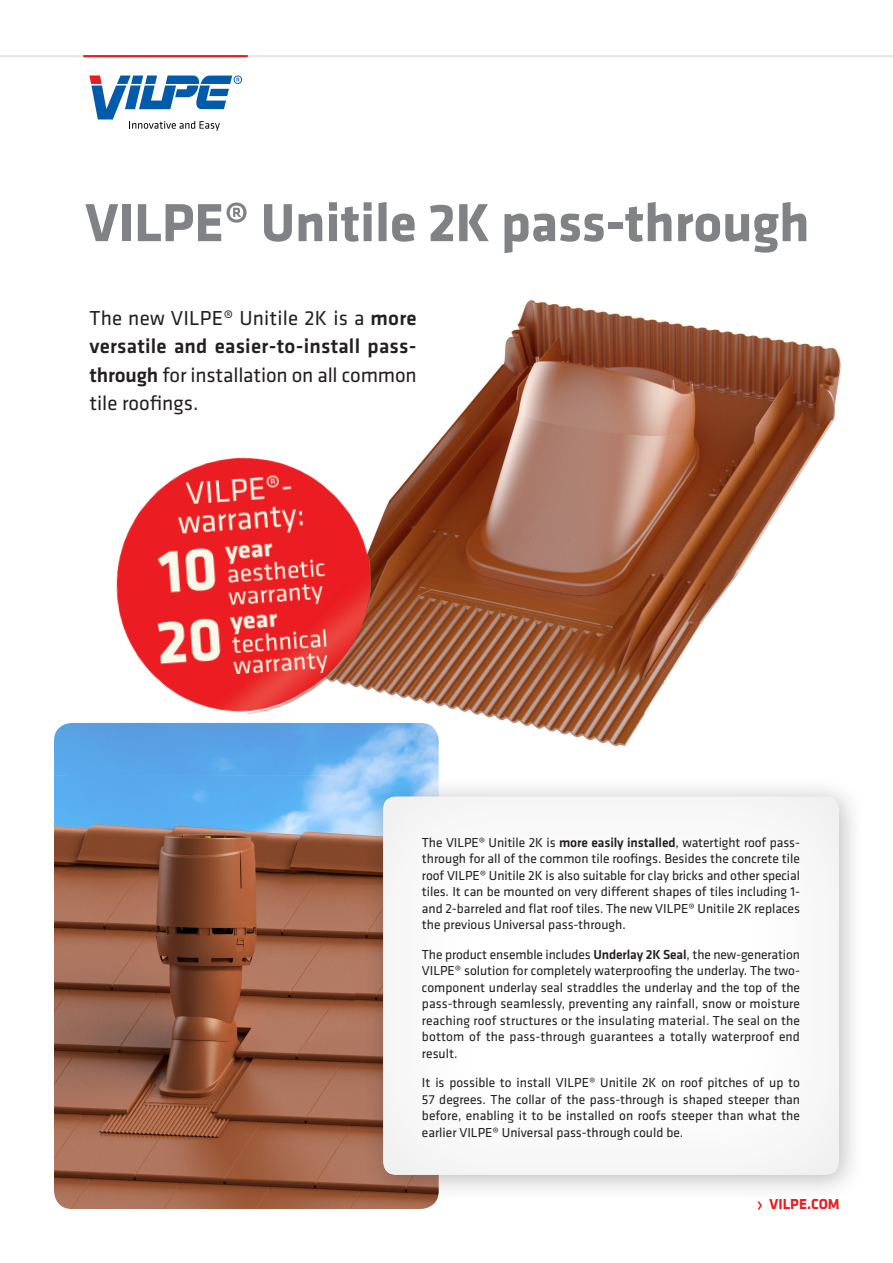
<style>
.page{position:relative;width:893px;height:1263px;background:#fff}
.page>*{position:absolute;margin:0;border:0;box-sizing:border-box;transform-origin:0 0}
.Leipäteksti{font:700 55.5px "Klavika";letter-spacing:-.005em;color:#808285}
.Leipäteksti-2{font:22.5px "Klavika";color:#e81e24}
.Leipäteksti-3{font:21px/28.5px "Klavika";letter-spacing:-.01em;color:#231f20;text-align:justify}
.Leipäteksti-4{font:700 15px "Klavika";color:#e81e24}
.Leipäteksti-5{font:13.5px/16.5px "Klavika";color:#231f20;text-align:justify}
.s1{font-weight:500}
</style>
<div class="page">
<img style="left:432px;top:300px;width:409px;height:446px">
<img style="left:54px;top:723px;width:385px;height:486px">
<hr style="left:0;top:55px;width:893px;height:2px;background:#e6e7e9">
<hr style="left:83px;top:55px;width:165px;height:2px;background:#e81e24">
<svg style="left:89px;top:75px;width:153px;height:55px"></svg>
<div style="left:362px;top:775px;width:504px;height:426px;background:#231f20;opacity:.3"></div>
<div style="left:372px;top:787px;width:469px;height:388px;background:#fcfcfc"></div>
<img style="left:75px;top:449px;width:357px;height:302px">
<p class="Leipäteksti" style="left:85px;top:183px;width:726px">VILPE® Unitile 2K pass-through</p>
<p class="Leipäteksti-3" style="left:89px;top:303px;width:329px">The new VILPE® Unitile 2K is a <span class="s1">more versatile and easier-to-install pass&shy;through</span> for installation on all common tile roofings.</p>
<p class="Leipäteksti-5" style="left:422px;top:834px;width:380px">The VILPE® Unitile 2K is <span class="s1">more easily installed</span>, watertight roof pass&shy;through for all of the common tile roofings. Besides the concrete tile roof VILPE® Unitile 2K is also suitable for clay bricks and other special tiles. It can be mounted on very different shapes of tiles including 1- and 2-barreled and flat roof tiles. The new VILPE® Unitile 2K replaces the previous Universal pass-through.</p>
<p class="Leipäteksti-5" style="left:422px;top:945px;width:380px">The product ensemble includes <span class="s1">Underlay 2K Seal</span>, the new-generation VILPE® solution for completely waterproofing the underlay. The two&shy;component underlay seal straddles the underlay and the top of the pass-through seamlessly, preventing any rainfall, snow or moisture reaching roof structures or the insulating material. The seal on the bottom of the pass-through guarantees a totally waterproof end result.</p>
<p class="Leipäteksti-5" style="left:422px;top:1074px;width:380px">It is possible to install VILPE® Unitile 2K on roof pitches of up to 57 degrees. The collar of the pass-through is shaped steeper than before, enabling it to be installed on roofs steeper than what the earlier VILPE® Universal pass-through could be.</p>
<p class="Leipäteksti-2" style="left:756px;top:1189px;width:8px">›</p>
<p class="Leipäteksti-4" style="left:770px;top:1193px;width:72px">VILPE.COM</p>
</div>
